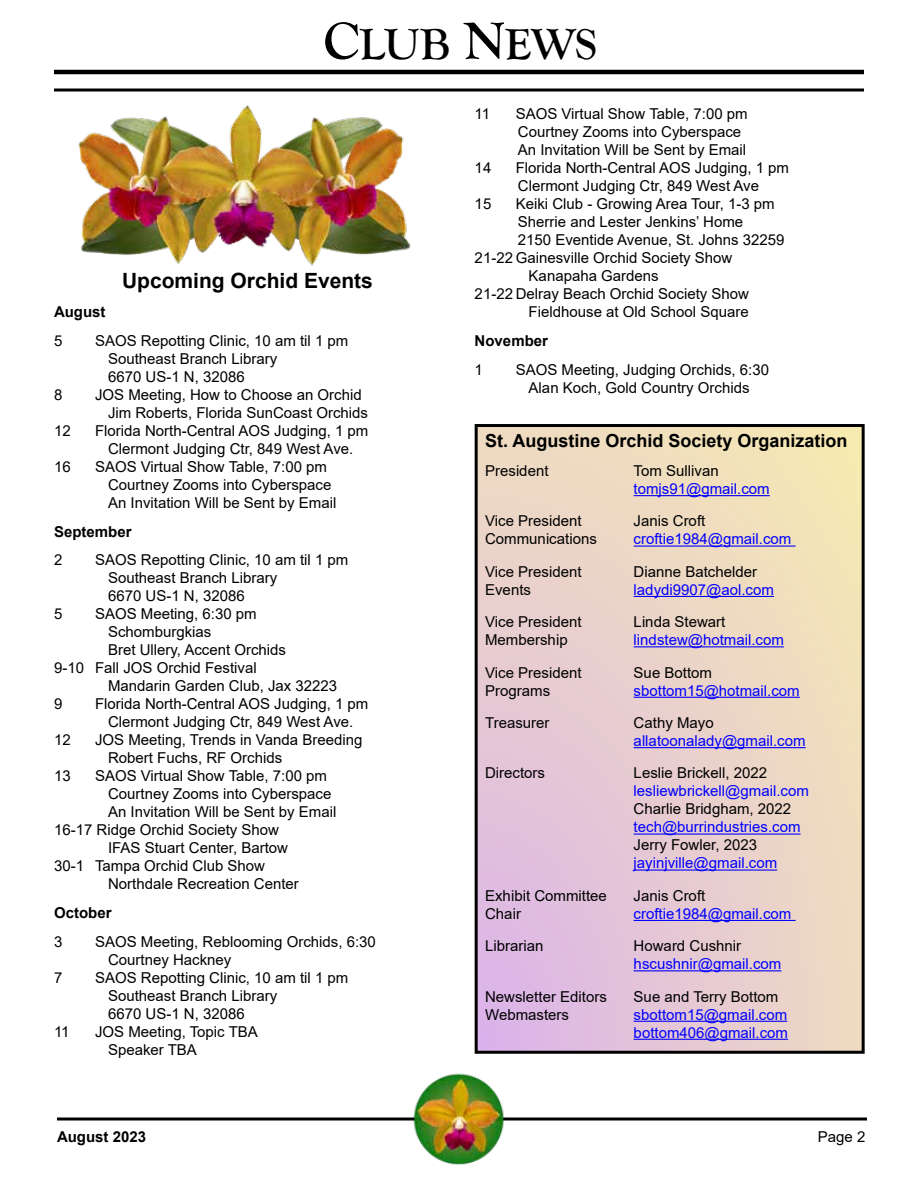
<style>
.page{position:relative;width:918px;height:1188px;background:#fff}
.page>*{position:absolute;margin:0;border:0;box-sizing:border-box;transform-origin:0 0}
.t1{font:700 45px "Goudy Old Style T";letter-spacing:-.005em;color:#000}
.t2{font:700 21px "Arial";color:#000}
.t3{font:700 18px "Arial";color:#000}
.t4{font:15px/18px "Arial";color:#000}
.t5{font:15px/18px "Arial";color:#00f}
.t6{font:700 15px "Arial";color:#000}
.s1{font-size:54px}
</style>
<div class="page">
<hr style="left:54px;top:70px;width:810px;height:4px;background:#000">
<svg style="left:54px;top:88px;width:810px;height:4px;background:#4a4a4a"></svg>
<hr style="left:57px;top:1118px;width:810px;height:2px;background:#000">
<svg style="left:474px;top:424px;width:391px;height:630px;background:#e3cbc5"></svg>
<hr style="left:634px;top:495px;width:136px;height:1px;background:#00f">
<hr style="left:634px;top:546px;width:162px;height:1px;background:#00f">
<hr style="left:634px;top:596px;width:140px;height:1px;background:#00f">
<hr style="left:634px;top:646px;width:150px;height:1px;background:#00f">
<hr style="left:634px;top:697px;width:166px;height:1px;background:#00f">
<hr style="left:634px;top:747px;width:172px;height:1px;background:#00f">
<hr style="left:634px;top:834px;width:167px;height:1px;background:#00f">
<hr style="left:634px;top:870px;width:143px;height:1px;background:#00f">
<hr style="left:634px;top:920px;width:162px;height:1px;background:#00f">
<hr style="left:634px;top:970px;width:147px;height:1px;background:#00f">
<hr style="left:634px;top:1021px;width:153px;height:1px;background:#00f">
<hr style="left:634px;top:1039px;width:154px;height:1px;background:#00f">
<img style="left:395px;top:1073px;width:130px;height:92px">
<img style="left:67px;top:89px;width:359px;height:177px">
<h1 class="t1" style="left:323px;top:19px;width:275px"><span class="s1">C</span>LUB <span class="s1">N</span>EWS</h1>
<h2 class="t2" style="left:122px;top:266px;width:252px">Upcoming Orchid Events</h2>
<p class="t6" style="left:54px;top:301px;width:53px">August</p>
<p class="t4" style="left:54px;top:332px;width:10px">5</p>
<p class="t4" style="left:108px;top:332px;width:242px;text-indent:-13px">SAOS Repotting Clinic, 10 am til 1 pm<br>Southeast Branch Library<br>6670 US-1 N, 32086</p>
<p class="t4" style="left:54px;top:386px;width:10px">8</p>
<p class="t4" style="left:108px;top:386px;width:262px;text-indent:-13px">JOS Meeting, How to Choose an Orchid<br>Jim Roberts, Florida SunCoast Orchids</p>
<p class="t4" style="left:54px;top:422px;width:18px">12</p>
<p class="t4" style="left:95px;top:422px;width:275px;text-align:center">Florida North-Central AOS Judging, 1 pm<br>Clermont Judging Ctr, 849 West Ave.</p>
<p class="t4" style="left:54px;top:458px;width:18px">16</p>
<p class="t4" style="left:108px;top:458px;width:230px;text-indent:-13px">SAOS Virtual Show Table, 7:00 pm<br>Courtney Zooms into Cyberspace<br>An Invitation Will be Sent by Email</p>
<p class="t6" style="left:54px;top:521px;width:79px">September</p>
<p class="t4" style="left:54px;top:551px;width:10px">2</p>
<p class="t4" style="left:108px;top:551px;width:242px;text-indent:-13px">SAOS Repotting Clinic, 10 am til 1 pm<br>Southeast Branch Library<br>6670 US-1 N, 32086</p>
<p class="t4" style="left:54px;top:605px;width:10px">5</p>
<p class="t4" style="left:95px;top:605px;width:163px">SAOS Meeting, 6:30 pm</p>
<p class="t4" style="left:108px;top:623px;width:105px">Schomburgkias</p>
<p class="t4" style="left:108px;top:641px;width:180px">Bret Ullery, Accent Orchids</p>
<p class="t4" style="left:54px;top:659px;width:204px">9-10 Fall JOS Orchid Festival</p>
<p class="t4" style="left:108px;top:677px;width:231px">Mandarin Garden Club, Jax 32223</p>
<p class="t4" style="left:54px;top:695px;width:10px">9</p>
<p class="t4" style="left:95px;top:695px;width:275px;text-align:center">Florida North-Central AOS Judging, 1 pm<br>Clermont Judging Ctr, 849 West Ave.</p>
<p class="t4" style="left:54px;top:731px;width:18px">12</p>
<p class="t4" style="left:108px;top:731px;width:256px;text-indent:-13px">JOS Meeting, Trends in Vanda Breeding<br>Robert Fuchs, RF Orchids</p>
<p class="t4" style="left:54px;top:767px;width:18px">13</p>
<p class="t4" style="left:95px;top:767px;width:234px">SAOS Virtual Show Table, 7:00 pm</p>
<p class="t4" style="left:108px;top:785px;width:225px">Courtney Zooms into Cyberspace</p>
<p class="t4" style="left:108px;top:803px;width:230px">An Invitation Will be Sent by Email</p>
<p class="t4" style="left:54px;top:821px;width:227px">16-17 Ridge Orchid Society Show</p>
<p class="t4" style="left:108px;top:839px;width:182px">IFAS Stuart Center, Bartow</p>
<p class="t4" style="left:54px;top:857px;width:213px">30-1 Tampa Orchid Club Show</p>
<p class="t4" style="left:108px;top:875px;width:192px">Northdale Recreation Center</p>
<p class="t6" style="left:54px;top:902px;width:59px">October</p>
<p class="t4" style="left:54px;top:933px;width:10px">3</p>
<p class="t4" style="left:108px;top:933px;width:269px;text-indent:-13px">SAOS Meeting, Reblooming Orchids, 6:30<br>Courtney Hackney</p>
<p class="t4" style="left:54px;top:969px;width:10px">7</p>
<p class="t4" style="left:108px;top:969px;width:242px;text-indent:-13px">SAOS Repotting Clinic, 10 am til 1 pm<br>Southeast Branch Library<br>6670 US-1 N, 32086</p>
<p class="t4" style="left:54px;top:1023px;width:17px">11</p>
<p class="t4" style="left:108px;top:1023px;width:151px;text-indent:-13px">JOS Meeting, Topic TBA<br>Speaker TBA</p>
<p class="t4" style="left:475px;top:105px;width:17px">11</p>
<p class="t4" style="left:516px;top:105px;width:234px">SAOS Virtual Show Table, 7:00 pm<br>Courtney Zooms into Cyberspace<br>An Invitation Will be Sent by Email</p>
<p class="t4" style="left:475px;top:159px;width:18px">14</p>
<p class="t4" style="left:516px;top:159px;width:275px">Florida North-Central AOS Judging, 1 pm<br>Clermont Judging Ctr, 849 West Ave</p>
<p class="t4" style="left:475px;top:195px;width:18px">15</p>
<p class="t4" style="left:516px;top:195px;width:261px">Keiki Club - Growing Area Tour, 1-3 pm</p>
<p class="t4" style="left:518px;top:213px;width:227px">Sherrie and Lester Jenkins’ Home</p>
<p class="t4" style="left:518px;top:231px;width:268px">2150 Eventide Avenue, St. Johns 32259</p>
<p class="t4" style="left:475px;top:249px;width:259px">21-22 Gainesville Orchid Society Show</p>
<p class="t4" style="left:529px;top:267px;width:132px">Kanapaha Gardens</p>
<p class="t4" style="left:475px;top:285px;width:276px">21-22 Delray Beach Orchid Society Show</p>
<p class="t4" style="left:529px;top:303px;width:222px">Fieldhouse at Old School Square</p>
<p class="t6" style="left:475px;top:330px;width:75px">November</p>
<p class="t4" style="left:475px;top:360px;width:10px">1</p>
<p class="t4" style="left:516px;top:360px;width:255px;text-align:center">SAOS Meeting, Judging Orchids, 6:30<br>Alan Koch, Gold Country Orchids</p>
<p class="t3" style="left:485px;top:428px;width:364px">St. Augustine Orchid Society Organization</p>
<p class="t4" style="left:485px;top:462px;width:65px">President</p>
<p class="t4" style="left:634px;top:462px;width:87px">Tom Sullivan</p>
<p class="t5" style="left:634px;top:480px;width:138px">tomjs91@gmail.com</p>
<p class="t4" style="left:485px;top:512px;width:98px">Vice President</p>
<p class="t4" style="left:634px;top:512px;width:73px">Janis Croft</p>
<p class="t4" style="left:485px;top:530px;width:113px">Communications</p>
<p class="t5" style="left:634px;top:530px;width:159px">croftie1984@gmail.com</p>
<p class="t4" style="left:485px;top:563px;width:98px">Vice President</p>
<p class="t4" style="left:634px;top:563px;width:125px">Dianne Batchelder</p>
<p class="t4" style="left:485px;top:581px;width:47px">Events</p>
<p class="t5" style="left:634px;top:581px;width:142px">ladydi9907@aol.com</p>
<p class="t4" style="left:485px;top:613px;width:98px">Vice President</p>
<p class="t4" style="left:634px;top:613px;width:93px">Linda Stewart</p>
<p class="t4" style="left:485px;top:631px;width:84px">Membership</p>
<p class="t5" style="left:634px;top:631px;width:152px">lindstew@hotmail.com</p>
<p class="t4" style="left:485px;top:663px;width:98px">Vice President</p>
<p class="t4" style="left:634px;top:663px;width:80px">Sue Bottom</p>
<p class="t4" style="left:485px;top:681px;width:67px">Programs</p>
<p class="t5" style="left:634px;top:681px;width:168px">sbottom15@hotmail.com</p>
<p class="t4" style="left:485px;top:714px;width:66px">Treasurer</p>
<p class="t4" style="left:634px;top:714px;width:82px">Cathy Mayo</p>
<p class="t5" style="left:634px;top:732px;width:173px">allatoonalady@gmail.com</p>
<p class="t4" style="left:485px;top:764px;width:61px">Directors</p>
<p class="t4" style="left:634px;top:764px;width:135px">Leslie Brickell, 2022</p>
<p class="t5" style="left:634px;top:782px;width:177px">lesliewbrickell@gmail.com</p>
<p class="t4" style="left:634px;top:800px;width:159px">Charlie Bridgham, 2022</p>
<p class="t5" style="left:634px;top:818px;width:168px">tech@burrindustries.com</p>
<p class="t4" style="left:634px;top:836px;width:125px">Jerry Fowler, 2023</p>
<p class="t5" style="left:634px;top:854px;width:145px">jayinjville@gmail.com</p>
<p class="t4" style="left:485px;top:887px;width:123px">Exhibit Committee</p>
<p class="t4" style="left:634px;top:887px;width:73px">Janis Croft</p>
<p class="t4" style="left:485px;top:905px;width:37px">Chair</p>
<p class="t5" style="left:634px;top:905px;width:159px">croftie1984@gmail.com</p>
<p class="t4" style="left:485px;top:937px;width:60px">Librarian</p>
<p class="t4" style="left:634px;top:937px;width:109px">Howard Cushnir</p>
<p class="t5" style="left:634px;top:955px;width:149px">hscushnir@gmail.com</p>
<p class="t4" style="left:485px;top:987px;width:123px">Newsletter Editors</p>
<p class="t4" style="left:634px;top:987px;width:146px">Sue and Terry Bottom</p>
<p class="t4" style="left:485px;top:1005px;width:85px">Webmasters</p>
<p class="t5" style="left:634px;top:1005px;width:156px">sbottom15@gmail.com bottom406@gmail.com</p>
<p class="t6" style="left:57px;top:1126px;width:91px">August 2023</p>
<p class="t4" style="left:818px;top:1128px;width:49px">Page 2</p>
</div>
